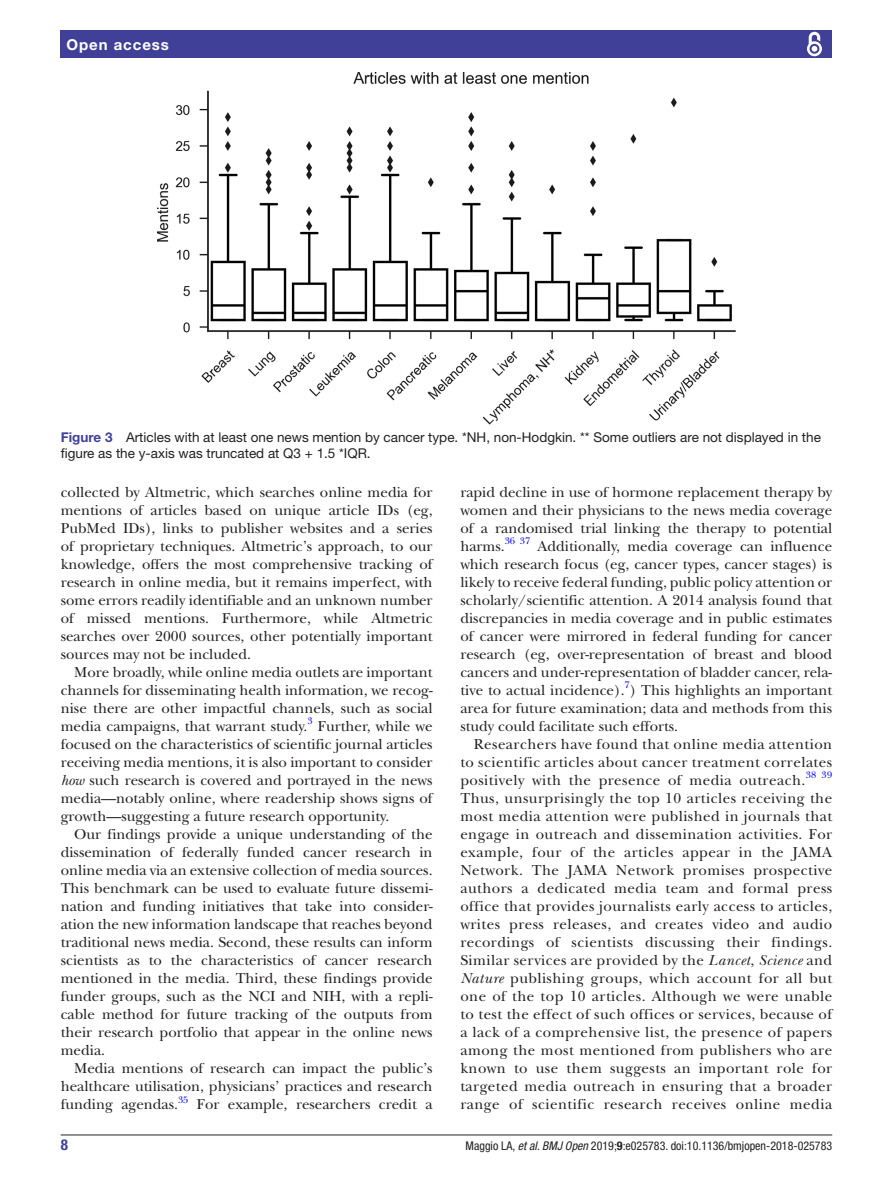
<style>
.page{position:relative;width:893px;height:1191px;background:#fff}
.page>*{position:absolute;margin:0;border:0;box-sizing:border-box;transform-origin:0 0}
.t1{font:15px/18px "New Baskerville";color:#231f20;text-align:justify}
.t2{font:700 15px "Helvetica Neue LT Std";letter-spacing:.065em;color:#fff}
.t3{font:700 condensed 15px "Helvetica Neue LT Std";color:#414099}
.t4{font:13.5px/16.2px "Helvetica Neue LT Std";color:#231f20}
.t5{font:condensed 12px "Helvetica Neue LT Std";color:#231f20}
.t6{font:9.9px "New Baskerville";color:#00f}
.s1{font-weight:700;color:#414099}
.s2{font-style:italic}
.s3{font-weight:700}
</style>
<div class="page">
<hr style="left:61px;top:1134px;width:771px;height:1px;background:#231f20">
<div style="left:61px;top:31px;width:771px;height:27px;background:#414099"></div>
<svg style="left:807px;top:31px;width:15px;height:26px"></svg>
<img style="left:157px;top:73px;width:579px;height:351px">
<p class="t2" style="left:66px;top:35px;width:104px">Open access</p>
<p class="t4" style="left:61px;top:429px;width:762px"><span class="s1">Figure 3</span> Articles with at least one news mention by cancer type. *NH, non-Hodgkin. ** Some outliers are not displayed in the figure as the y-axis was truncated at Q3 + 1.5 *IQR.</p>
<p class="t1" style="left:61px;top:483px;width:373px">collected by Altmetric, which searches online media for mentions of articles based on unique article IDs (eg, PubMed IDs), links to publisher websites and a series of proprietary techniques. Altmetric’s approach, to our knowledge, offers the most comprehensive tracking of research in online media, but it remains imperfect, with some errors readily identifiable and an unknown number of missed mentions. Furthermore, while Altmetric searches over 2000 sources, other potentially important sources may not be included.</p>
<p class="t1" style="left:61px;top:663px;width:373px;text-indent:14px">More broadly, while online media outlets are important channels for disseminating health information, we recog&shy;nise there are other impactful channels, such as social media campaigns, that warrant study.</p>
<p class="t6" style="left:308px;top:715px;width:7px">3</p>
<p class="t1" style="left:61px;top:717px;width:373px;text-indent:257px">Further, while we focused on the characteristics of scientific journal articles receiving media mentions, it is also important to consider <span class="s2">how</span> such research is covered and portrayed in the news media—notably online, where readership shows signs of growth—suggesting a future research opportunity.</p>
<p class="t1" style="left:61px;top:825px;width:373px;text-indent:13px">Our findings provide a unique understanding of the dissemination of federally funded cancer research in online media via an extensive collection of media sources.<br>This benchmark can be used to evaluate future dissemi&shy;nation and funding initiatives that take into consider&shy;ation the new information landscape that reaches beyond traditional news media. Second, these results can inform scientists as to the characteristics of cancer research mentioned in the media. Third, these findings provide funder groups, such as the NCI and NIH, with a repli&shy;cable method for future tracking of the outputs from their research portfolio that appear in the online news media.</p>
<p class="t1" style="left:61px;top:1059px;width:373px;text-indent:13px">Media mentions of research can impact the public’s healthcare utilisation, physicians’ practices and research funding agendas.</p>
<p class="t6" style="left:178px;top:1093px;width:12px">35</p>
<p class="t1" style="left:197px;top:1095px;width:237px">For example, researchers credit a</p>
<p class="t1" style="left:460px;top:483px;width:373px">rapid decline in use of hormone replacement therapy by women and their physicians to the news media coverage of a randomised trial linking the therapy to potential harms.</p>
<p class="t6" style="left:505px;top:535px;width:27px">36 37</p>
<p class="t1" style="left:460px;top:537px;width:373px;text-indent:77px">Additionally, media coverage can influence which research focus (eg, cancer types, cancer stages) is likely to receive federal funding, public policy attention or scholarly/scientific attention. A 2014 analysis found that discrepancies in media coverage and in public estimates of cancer were mirrored in federal funding for cancer research (eg, over-representation of breast and blood cancers and under-representation of bladder cancer, rela&shy;tive to actual incidence). ) This highlights an important</p>
<p class="t6" style="left:625px;top:679px;width:7px">7</p>
<p class="t1" style="left:460px;top:699px;width:373px">area for future examination; data and methods from this study could facilitate such efforts.</p>
<p class="t1" style="left:460px;top:735px;width:373px;text-indent:14px">Researchers have found that online media attention to scientific articles about cancer treatment correlates positively with the presence of media outreach.</p>
<p class="t6" style="left:806px;top:769px;width:28px">38 39</p>
<p class="t1" style="left:460px;top:789px;width:373px">Thus, unsurprisingly the top 10 articles receiving the most media attention were published in journals that engage in outreach and dissemination activities. For example, four of the articles appear in the JAMA Network. The JAMA Network promises prospective authors a dedicated media team and formal press office that provides journalists early access to articles, writes press releases, and creates video and audio recordings of scientists discussing their findings.<br>Similar services are provided by the <span class="s2">Lancet</span>, <span class="s2">Science</span> and <span class="s2">Nature</span> publishing groups, which account for all but one of the top 10 articles. Although we were unable to test the effect of such offices or services, because of a lack of a comprehensive list, the presence of papers among the most mentioned from publishers who are known to use them suggests an important role for targeted media outreach in ensuring that a broader range of scientific research receives online media</p>
<p class="t3" style="left:61px;top:1135px;width:9px">8</p>
<p class="t5" style="left:466px;top:1138px;width:368px">Maggio LA, <span class="s2">et al</span>. <span class="s2">BMJ Open</span> 2019;<span class="s3">9</span>:e025783. doi:10.1136/bmjopen-2018-025783</p>
</div>
